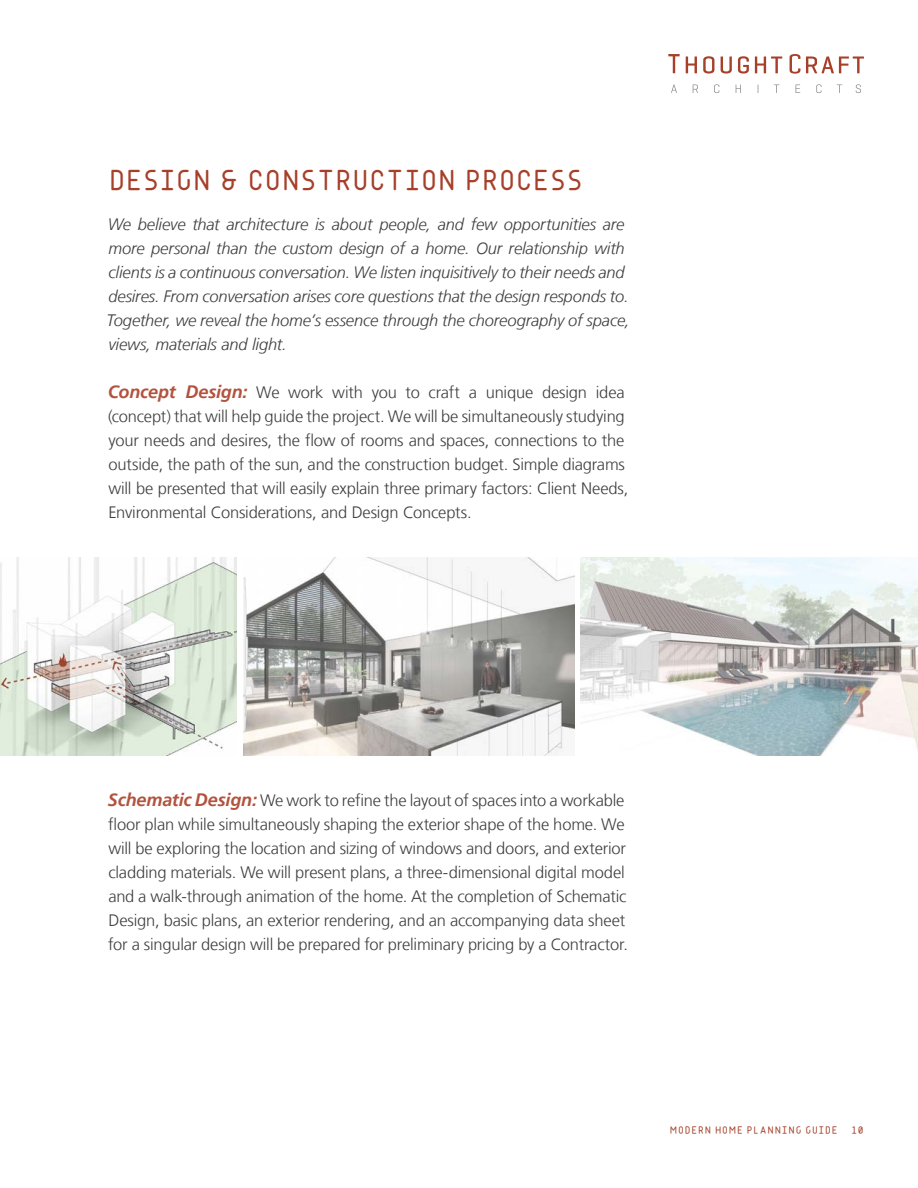
<style>
.page{position:relative;width:918px;height:1188px;background:#fff}
.page>*{position:absolute;margin:0;border:0;box-sizing:border-box;transform-origin:0 0}
.Headings_-_Primary{font:42px "Matryoshka XS";letter-spacing:-.025em;color:#a6402a}
.Body_copy{font:300 16.5px/24px "Frutiger LT";letter-spacing:-.01em;color:#3e3e3f}
.Body_copy-2{font:italic 300 16.5px/24px "Frutiger LT";letter-spacing:-.01em;color:#3e3e3f}
.t1{font:15px "Matryoshka XS";letter-spacing:.01em;color:#a6402a}
.s1{font-weight:700;font-style:italic;font-size:18px;color:#b2533e}
</style>
<div class="page">
<svg style="left:671px;top:85px;width:6px;height:8px"></svg>
<svg style="left:693px;top:85px;width:5px;height:8px"></svg>
<svg style="left:714px;top:84px;width:5px;height:9px"></svg>
<svg style="left:736px;top:85px;width:5px;height:8px"></svg>
<svg style="left:774px;top:85px;width:5px;height:8px"></svg>
<svg style="left:796px;top:85px;width:4px;height:8px"></svg>
<svg style="left:816px;top:84px;width:5px;height:9px"></svg>
<svg style="left:837px;top:85px;width:5px;height:8px"></svg>
<svg style="left:856px;top:84px;width:5px;height:9px"></svg>
<svg style="left:686px;top:57px;width:11px;height:16px"></svg>
<svg style="left:703px;top:56px;width:11px;height:18px"></svg>
<svg style="left:721px;top:57px;width:11px;height:17px"></svg>
<svg style="left:738px;top:56px;width:11px;height:18px"></svg>
<svg style="left:755px;top:57px;width:27px;height:16px"></svg>
<svg style="left:806px;top:57px;width:58px;height:16px"></svg>
<svg style="left:668px;top:54px;width:12px;height:19px"></svg>
<svg style="left:790px;top:54px;width:10px;height:20px"></svg>
<img style="left:243px;top:557px;width:331px;height:199px">
<img style="left:580px;top:557px;width:338px;height:199px">
<img style="left:0;top:557px;width:237px;height:199px">
<p class="Headings_-_Primary" style="left:108px;top:162px;width:477px">DESIGN &amp; CONSTRUCTION PROCESS</p>
<p class="Body_copy-2" style="left:107px;top:213px;width:525px">We believe that architecture is about people, and few opportunities are more personal than the custom design of a home. Our relationship with clients is a continuous conversation. We listen inquisitively to their needs and desires. From conversation arises core questions that the design responds to.<br>Together, we reveal the home’s essence through the choreography of space, views, materials and light.</p>
<p class="Body_copy" style="left:108px;top:381px;width:522px"><span class="s1">Concept Design:</span> We work with you to craft a unique design idea (concept) that will help guide the project. We will be simultaneously studying your needs and desires, the flow of rooms and spaces, connections to the outside, the path of the sun, and the construction budget. Simple diagrams will be presented that will easily explain three primary factors: Client Needs, Environmental Considerations, and Design Concepts.</p>
<p class="Body_copy" style="left:108px;top:789px;width:522px"><span class="s1">Schematic Design:</span> We work to refine the layout of spaces into a workable floor plan while simultaneously shaping the exterior shape of the home. We will be exploring the location and sizing of windows and doors, and exterior cladding materials. We will present plans, a three-dimensional digital model and a walk-through animation of the home. At the completion of Schematic Design, basic plans, an exterior rendering, and an accompanying data sheet for a singular design will be prepared for preliminary pricing by a Contractor.</p>
<p class="t1" style="left:670px;top:1124px;width:196px">MODERN HOME PLANNING GUIDE 10</p>
</div>
